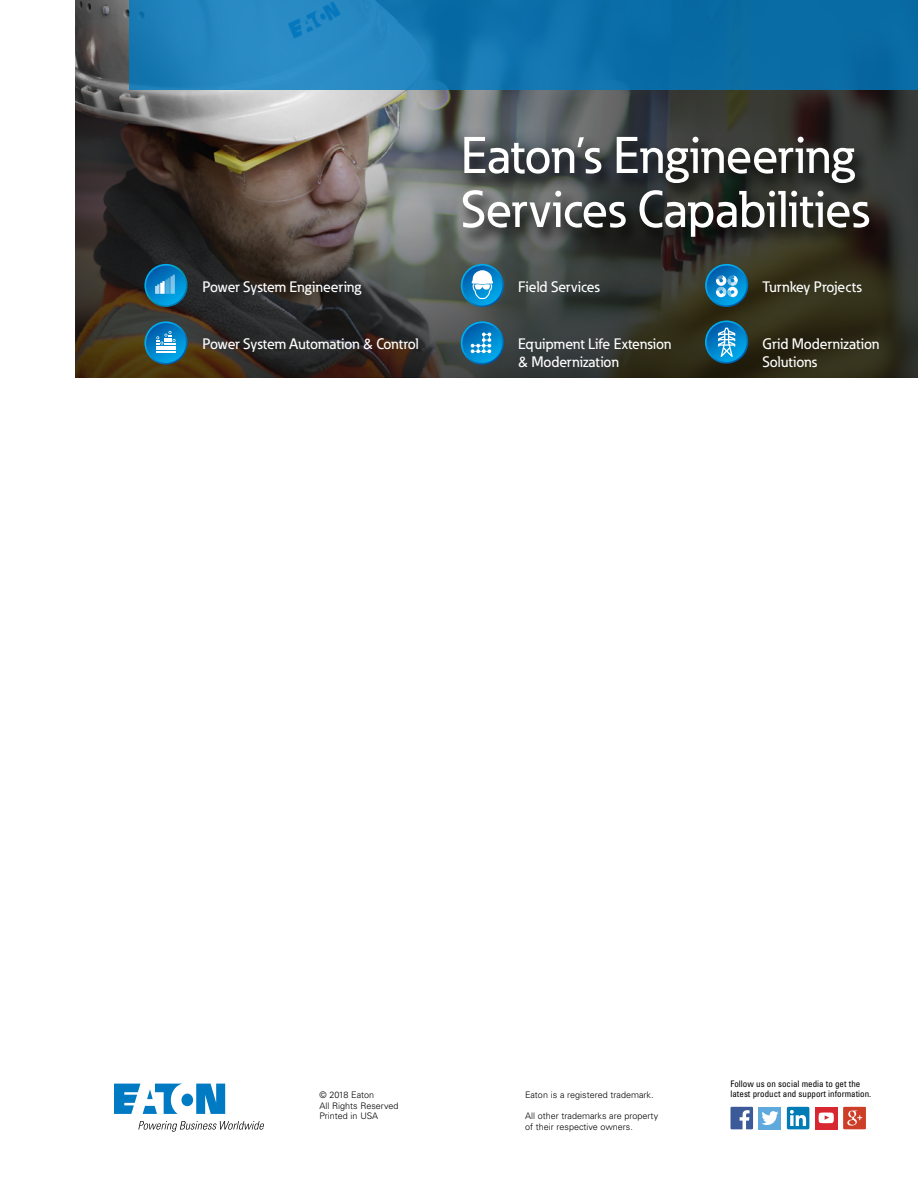
<style>
.page{position:relative;width:918px;height:1188px;background:#fff}
.page>*{position:absolute;margin:0;border:0;box-sizing:border-box;transform-origin:0 0}
.t1{font:500 51px/54px "Eaton";letter-spacing:-.005em;color:#fff}
.t2{font:500 15px/18px "Eaton";color:#fff}
.t3{font:300 9px/10.5px "Univers";color:#000}
.t4{font:condensed 9px/10.5px "Univers";color:#000}
</style>
<div class="page">
<img style="left:75px;top:0;width:843px;height:378px">
<svg style="left:114px;top:1084px;width:111px;height:30px"></svg>
<svg style="left:138px;top:1121px;width:126px;height:11px"></svg>
<div style="left:815px;top:1107px;width:23px;height:22px;background:#d92732"></div>
<div style="left:759px;top:1107px;width:22px;height:22px;background:#60a9dd"></div>
<svg style="left:730px;top:1107px;width:23px;height:22px"></svg>
<svg style="left:761px;top:1111px;width:17px;height:14px"></svg>
<div style="left:787px;top:1107px;width:22px;height:22px;background:#007bb6;border-radius:2px"></div>
<svg style="left:790px;top:1110px;width:16px;height:16px"></svg>
<svg style="left:843px;top:1107px;width:23px;height:22px"></svg>
<img style="left:847px;top:1111px;width:10px;height:15px">
<svg style="left:819px;top:1113px;width:15px;height:10px"></svg>
<svg style="left:129px;top:0;width:789px;height:90px;fill:#0d70aa"></svg>
<svg style="left:144px;top:264px;width:44px;height:43px"></svg>
<svg style="left:144px;top:321px;width:44px;height:44px"></svg>
<svg style="left:461px;top:264px;width:43px;height:43px"></svg>
<svg style="left:461px;top:321px;width:43px;height:44px"></svg>
<svg style="left:705px;top:264px;width:43px;height:43px"></svg>
<svg style="left:705px;top:320px;width:43px;height:44px"></svg>
<div style="left:458px;top:134px;width:428px;height:123px;background:#000;opacity:.75"></div>
<img style="left:181px;top:114px;width:5px;height:46px">
<h1 class="t1" style="left:461px;top:128px;width:410px">Eaton’s Engineering<br>Services Capabilities</h1>
<p class="t2" style="left:202px;top:278px;width:160px">Power System Engineering</p>
<p class="t2" style="left:518px;top:278px;width:83px">Field Services</p>
<p class="t2" style="left:763px;top:278px;width:101px">Turnkey Projects</p>
<p class="t2" style="left:202px;top:334px;width:218px">Power System Automation &amp; Control</p>
<p class="t2" style="left:518px;top:334px;width:155px">Equipment Life Extension &amp; Modernization</p>
<p class="t2" style="left:763px;top:334px;width:118px">Grid Modernization<br>Solutions</p>
<p class="t3" style="left:320px;top:1090px;width:81px">© 2018 Eaton<br>All Rights Reserved<br>Printed in USA</p>
<p class="t3" style="left:525px;top:1090px;width:130px">Eaton is a registered trademark.</p>
<p class="t3" style="left:525px;top:1111px;width:135px">All other trademarks are property of their respective owners.</p>
<p class="t4" style="left:730px;top:1078px;width:142px">Follow us on social media to get the latest product and support information.</p>
</div>
